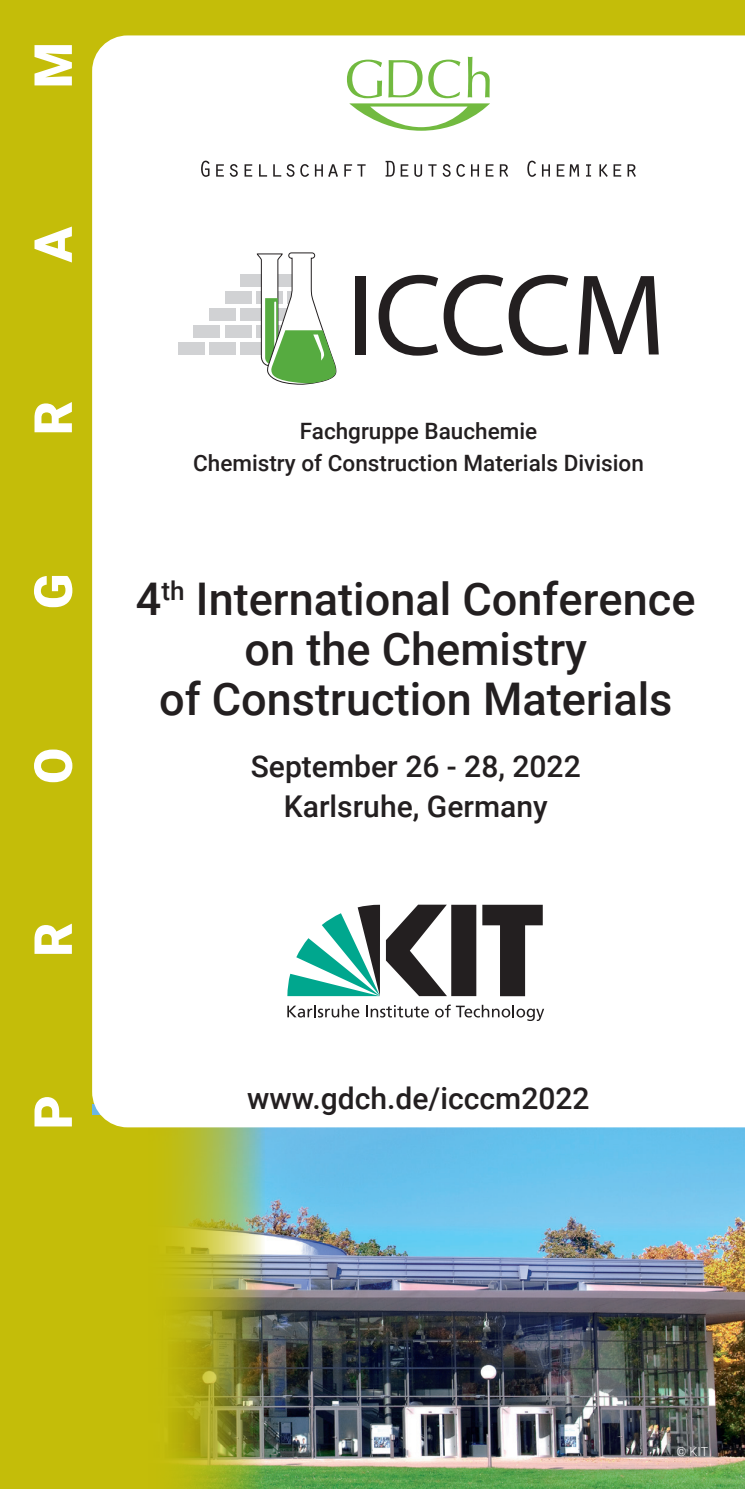
<style>
.page{position:relative;width:745px;height:1489px;background:#fff}
.page>*{position:absolute;margin:0;border:0;box-sizing:border-box;transform-origin:0 0}
.t1{font:900 52.5px "Roboto";color:#fff}
.t2{font:500 45px/50px "Roboto";color:#231f20;text-align:center}
.t3{font:500 30px/40px "Roboto";color:#231f20;text-align:center}
.t4{font:500 22.5px/32px "Roboto";color:#231f20;text-align:center}
.t5{font:300 12.5px "Roboto";color:#fff}
</style>
<div class="page">
<div style="left:0;top:0;width:744px;height:1488px;background:#c4bd09"></div>
<img style="left:264px;top:1127px;width:480px;height:361px">
<img style="left:123px;top:1127px;width:141px;height:361px">
<div style="left:92px;top:35px;width:652px;height:1092px;background:#fff"></div>
<svg style="left:201px;top:161px;width:8px;height:16px"></svg>
<svg style="left:216px;top:164px;width:21px;height:13px"></svg>
<svg style="left:244px;top:164px;width:8px;height:13px"></svg>
<svg style="left:259px;top:164px;width:8px;height:13px"></svg>
<svg style="left:273px;top:164px;width:21px;height:13px"></svg>
<svg style="left:300px;top:164px;width:38px;height:13px"></svg>
<svg style="left:344px;top:164px;width:21px;height:13px"></svg>
<svg style="left:385px;top:161px;width:9px;height:16px"></svg>
<svg style="left:400px;top:164px;width:8px;height:13px"></svg>
<svg style="left:414px;top:164px;width:8px;height:13px"></svg>
<svg style="left:428px;top:164px;width:8px;height:13px"></svg>
<svg style="left:442px;top:164px;width:8px;height:13px"></svg>
<svg style="left:456px;top:164px;width:22px;height:13px"></svg>
<svg style="left:485px;top:164px;width:8px;height:13px"></svg>
<svg style="left:499px;top:164px;width:9px;height:13px"></svg>
<svg style="left:527px;top:161px;width:22px;height:16px"></svg>
<svg style="left:556px;top:164px;width:22px;height:13px"></svg>
<svg style="left:585px;top:164px;width:5px;height:13px"></svg>
<svg style="left:599px;top:164px;width:8px;height:13px"></svg>
<svg style="left:613px;top:164px;width:7px;height:13px"></svg>
<svg style="left:627px;top:164px;width:8px;height:13px"></svg>
<svg style="left:347px;top:57px;width:142px;height:74px;background:#dbedcf"></svg>
<div style="left:224px;top:291px;width:27px;height:13px;background:#d1d2d4"></div>
<div style="left:178px;top:342px;width:27px;height:12px;background:#d1d2d4"></div>
<div style="left:209px;top:342px;width:27px;height:12px;background:#d1d2d4"></div>
<div style="left:240px;top:342px;width:27px;height:12px;background:#d1d2d4"></div>
<div style="left:209px;top:308px;width:27px;height:13px;background:#d1d2d4"></div>
<div style="left:240px;top:308px;width:27px;height:13px;background:#d1d2d4"></div>
<div style="left:240px;top:274px;width:27px;height:13px;background:#d1d2d4"></div>
<div style="left:193px;top:325px;width:27px;height:13px;background:#d1d2d4"></div>
<div style="left:225px;top:325px;width:26px;height:13px;background:#d1d2d4"></div>
<svg style="left:256px;top:252px;width:81px;height:133px;background:#bed7b7"></svg>
<div style="left:355px;top:276px;width:10px;height:78px;background:#231f20"></div>
<svg style="left:378px;top:275px;width:190px;height:80px;background:#c1c0c0"></svg>
<svg style="left:578px;top:276px;width:80px;height:78px;background:#9e9c9c"></svg>
<svg style="left:287px;top:904px;width:255px;height:92px;background:#889d9a"></svg>
<svg style="left:287px;top:1004px;width:72px;height:13px"></svg>
<svg style="left:366px;top:1005px;width:62px;height:12px"></svg>
<svg style="left:435px;top:1004px;width:109px;height:16px;background:#cdcdcd"></svg>
<p class="t1" style="left:16px;top:88px;width:47px;rotate:-90deg">M</p>
<p class="t1" style="left:16px;top:262px;width:37px;rotate:-90deg">A</p>
<p class="t1" style="left:16px;top:435px;width:36px;rotate:-90deg">R</p>
<p class="t1" style="left:16px;top:609px;width:37px;rotate:-90deg">G</p>
<p class="t1" style="left:16px;top:784px;width:38px;rotate:-90deg">O</p>
<p class="t1" style="left:16px;top:956px;width:36px;rotate:-90deg">R</p>
<p class="t1" style="left:16px;top:1129px;width:36px;rotate:-90deg">P</p>
<p class="t4" style="left:193px;top:414px;width:452px">Fachgruppe Bauchemie<br>Chemistry of Construction Materials Division</p>
<p class="t2" style="left:136px;top:572px;width:560px">4<sup>th</sup> International Conference on the Chemistry<br>of Construction Materials</p>
<p class="t3" style="left:251px;top:744px;width:331px">September 26 - 28, 2022<br>Karlsruhe, Germany</p>
<p class="t3" style="left:247px;top:1077px;width:343px">www.gdch.de/icccm2022</p>
<p class="t5" style="left:676px;top:1442px;width:33px">© KIT</p>
</div>
